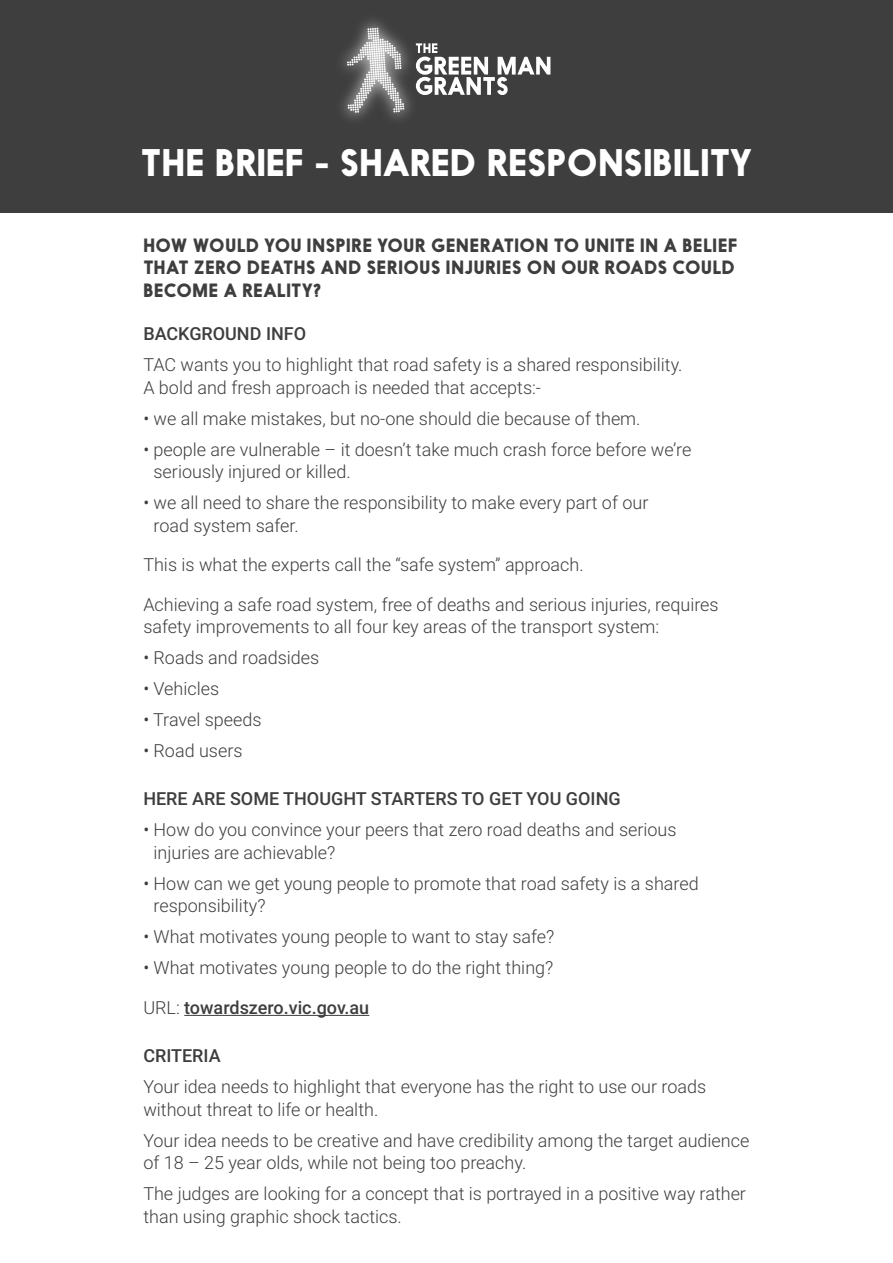
<style>
.page{position:relative;width:893px;height:1263px;background:#fff}
.page>*{position:absolute;margin:0;border:0;box-sizing:border-box;transform-origin:0 0}
.t1{font:700 36px "Nanami";color:#fff}
.t2{font:300 18px/22.5px "Roboto";color:#3e3e3f}
.t3{font:700 18px/22.5px "Nanami";letter-spacing:.02em;color:#3e3e3f}
.t4{font:500 18px "Roboto";color:#3e3e3f}
.s1{font-weight:500}
</style>
<div class="page">
<hr style="left:184px;top:1015px;width:185px;height:1px;background:#3e3e3f">
<div style="left:0;top:0;width:893px;height:213px;background:#3e3e3f"></div>
<img style="left:341px;top:20px;width:75px;height:100px">
<svg style="left:347px;top:28px;width:57px;height:85px"></svg>
<svg style="left:416px;top:43px;width:134px;height:52px"></svg>
<h1 class="t1" style="left:141px;top:141px;width:613px">THE BRIEF - SHARED RESPONSIBILITY</h1>
<p class="t3" style="left:143px;top:233px;width:596px">HOW WOULD YOU INSPIRE YOUR GENERATION TO UNITE IN A BELIEF<br>THAT ZERO DEATHS AND SERIOUS INJURIES ON OUR ROADS COULD<br>BECOME A REALITY?</p>
<p class="t4" style="left:143px;top:321px;width:164px">BACKGROUND INFO</p>
<p class="t2" style="left:143px;top:353px;width:541px">TAC wants you to highlight that road safety is a shared responsibility.<br>A bold and fresh approach is needed that accepts:-</p>
<p class="t2" style="left:143px;top:407px;width:499px">• we all make mistakes, but no-one should die because of them.</p>
<p class="t2" style="left:154px;top:438px;width:539px;text-indent:-10px">• people are vulnerable – it doesn’t take much crash force before we’re seriously injured or killed.</p>
<p class="t2" style="left:154px;top:491px;width:496px;text-indent:-10px">• we all need to share the responsibility to make every part of our road system safer.</p>
<p class="t2" style="left:143px;top:545px;width:577px;line-height:39.5px">This is what the experts call the “safe system” approach.<br>Achieving a safe road system, free of deaths and serious injuries, requires</p>
<p class="t2" style="left:143px;top:615px;width:517px">safety improvements to all four key areas of the transport system:</p>
<p class="t2" style="left:143px;top:646px;width:177px">• Roads and roadsides</p>
<p class="t2" style="left:143px;top:677px;width:77px">• Vehicles</p>
<p class="t2" style="left:143px;top:708px;width:120px">• Travel speeds</p>
<p class="t2" style="left:143px;top:739px;width:101px">• Road users</p>
<p class="t4" style="left:143px;top:786px;width:479px">HERE ARE SOME THOUGHT STARTERS TO GET YOU GOING</p>
<p class="t2" style="left:154px;top:818px;width:524px;text-indent:-10px">• How do you convince your peers that zero road deaths and serious injuries are achievable?</p>
<p class="t2" style="left:154px;top:872px;width:547px;text-indent:-10px">• How can we get young people to promote that road safety is a shared responsibility?</p>
<p class="t2" style="left:143px;top:925px;width:412px">• What motivates young people to want to stay safe?</p>
<p class="t2" style="left:143px;top:948px;width:411px;line-height:39.5px">• What motivates young people to do the right thing?<br>URL: <span class="s1">towardszero.vic.gov.au</span></p>
<p class="t4" style="left:143px;top:1043px;width:79px">CRITERIA</p>
<p class="t2" style="left:143px;top:1075px;width:564px">Your idea needs to highlight that everyone has the right to use our roads without threat to life or health.</p>
<p class="t2" style="left:143px;top:1128px;width:607px">Your idea needs to be creative and have credibility among the target audience of 18 – 25 year olds, while not being too preachy.</p>
<p class="t2" style="left:143px;top:1182px;width:604px">The judges are looking for a concept that is portrayed in a positive way rather than using graphic shock tactics.</p>
</div>
